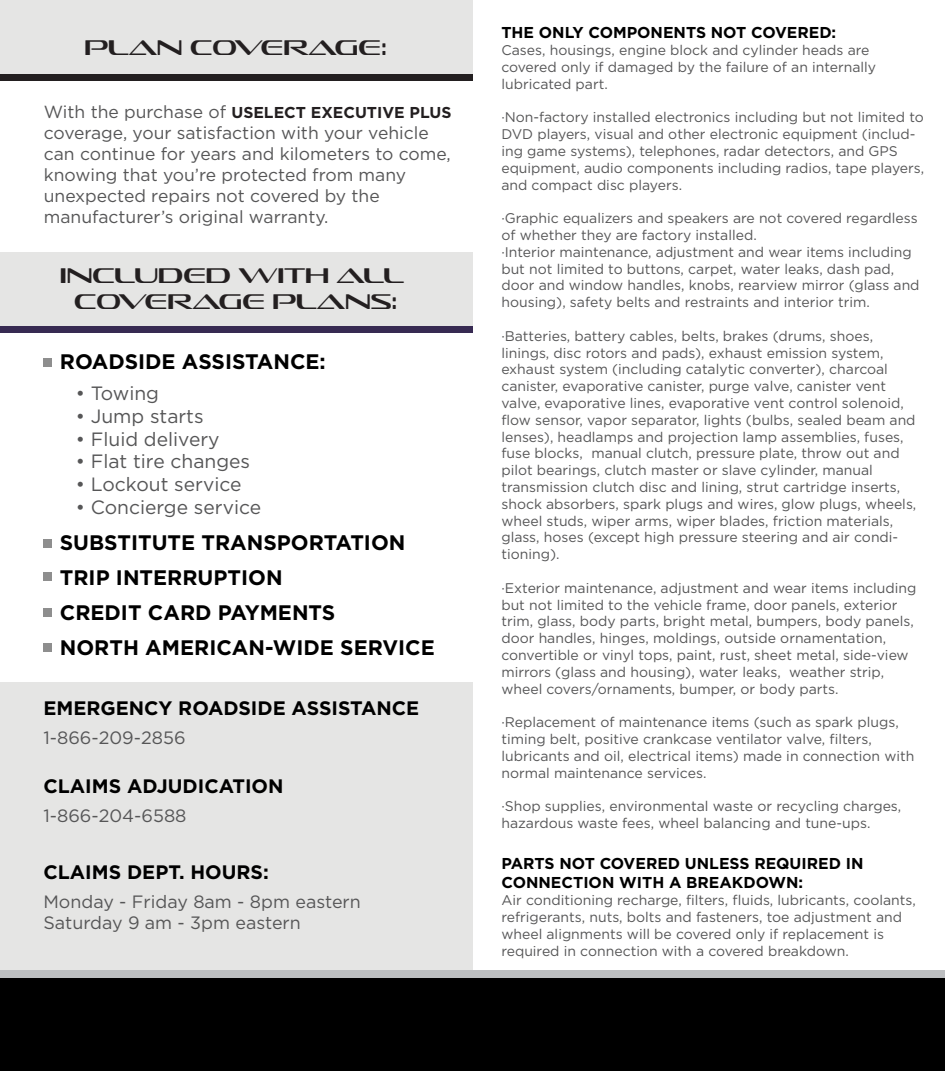
<style>
.page{position:relative;width:945px;height:1071px;background:#fff}
.page>*{position:absolute;margin:0;border:0;box-sizing:border-box;transform-origin:0 0}
.t1{font:21.53px/26.2px "Sofachrome Lt";color:#231f20;text-align:center}
.t2{font:700 21px/35px "Gotham";color:#000}
.t3{font:700 19.43px "Gotham";color:#000}
.t4{font:19.25px "Gotham";color:#565657}
.t5{font:17.85px/21.2px "Gotham";color:#565657}
.t6{font:17.5px/21px "Gotham";color:#565657}
.t7{font:700 15.75px/18.9px "Gotham";color:#000}
.t8{font:700 15.75px "Gotham";color:#231f20}
.t9{font:14px/16.8px "Gotham";color:#565657}
.s1{font-weight:400;font-size:17.5px;color:#565657}
</style>
<div class="page">
<div style="left:0;top:682px;width:472px;height:296px;background:#e5e5e4"></div>
<div style="left:0;top:252px;width:472px;height:75px;background:#e5e5e4"></div>
<div style="left:0;top:327px;width:472px;height:6px;background:#372a52"></div>
<div style="left:0;top:0;width:472px;height:75px;background:#e5e5e4"></div>
<div style="left:0;top:75px;width:472px;height:6px;background:#231f20"></div>
<div style="left:0;top:970px;width:945px;height:16px;background:#bcbec0"></div>
<div style="left:0;top:978px;width:945px;height:93px;background:#000"></div>
<div style="left:44px;top:358px;width:8px;height:8px;background:#8e8e8e"></div>
<div style="left:44px;top:539px;width:8px;height:8px;background:#8e8e8e"></div>
<div style="left:44px;top:573px;width:8px;height:8px;background:#8e8e8e"></div>
<div style="left:44px;top:609px;width:8px;height:8px;background:#8e8e8e"></div>
<div style="left:44px;top:643px;width:8px;height:8px;background:#8e8e8e"></div>
<h1 class="t1" style="left:85px;top:34px;width:304px">PLAN COVERAGE:</h1>
<p class="t8" style="left:44px;top:102px;width:409px"><span class="s1">With the purchase of</span> USELECT EXECUTIVE PLUS</p>
<p class="t6" style="left:44px;top:122px;width:409px">coverage, your satisfaction with your vehicle can continue for years and kilometers to come, knowing that you’re protected from many unexpected repairs not covered by the manufacturer’s original warranty.</p>
<h1 class="t1" style="left:60px;top:261px;width:346px">INCLUDED WITH ALL<br>COVERAGE PLANS:</h1>
<h2 class="t2" style="left:60px;top:344px;width:267px">ROADSIDE ASSISTANCE:</h2>
<h3 class="t4" style="left:76px;top:383px;width:85px">• Towing</h3>
<h3 class="t4" style="left:76px;top:405px;width:129px">• Jump starts</h3>
<h3 class="t4" style="left:76px;top:428px;width:145px">• Fluid delivery</h3>
<h3 class="t4" style="left:76px;top:451px;width:176px">• Flat tire changes</h3>
<h3 class="t4" style="left:76px;top:474px;width:167px">• Lockout service</h3>
<h3 class="t4" style="left:76px;top:496px;width:187px">• Concierge service</h3>
<h2 class="t2" style="left:60px;top:525px;width:377px">SUBSTITUTE TRANSPORTATION<br>TRIP INTERRUPTION<br>CREDIT CARD PAYMENTS<br>NORTH AMERICAN-WIDE SERVICE</h2>
<h3 class="t3" style="left:43px;top:695px;width:377px">EMERGENCY ROADSIDE ASSISTANCE</h3>
<p class="t5" style="left:43px;top:727px;width:144px">1-866-209-2856</p>
<h3 class="t3" style="left:43px;top:773px;width:242px">CLAIMS ADJUDICATION</h3>
<p class="t5" style="left:43px;top:805px;width:145px">1-866-204-6588</p>
<h3 class="t3" style="left:43px;top:859px;width:227px">CLAIMS DEPT. HOURS:</h3>
<p class="t5" style="left:43px;top:891px;width:319px">Monday - Friday 8am - 8pm eastern<br>Saturday 9 am - 3pm eastern</p>
<p class="t7" style="left:501px;top:23px;width:336px">THE ONLY COMPONENTS NOT COVERED:</p>
<p class="t9" style="left:501px;top:42px;width:376px">Cases, housings, engine block and cylinder heads are covered only if damaged by the failure of an internally lubricated part.</p>
<p class="t9" style="left:501px;top:109px;width:424px">·Non-factory installed electronics including but not limited to DVD players, visual and other electronic equipment (includ&shy;ing game systems), telephones, radar detectors, and GPS equipment, audio components including radios, tape players, and compact disc players.</p>
<p class="t9" style="left:501px;top:210px;width:420px">·Graphic equalizers and speakers are not covered regardless of whether they are factory installed.<br>·Interior maintenance, adjustment and wear items including but not limited to buttons, carpet, water leaks, dash pad, door and window handles, knobs, rearview mirror (glass and housing), safety belts and restraints and interior trim.</p>
<p class="t9" style="left:501px;top:327px;width:417px">·Batteries, battery cables, belts, brakes (drums, shoes, linings, disc rotors and pads), exhaust emission system, exhaust system (including catalytic converter), charcoal canister, evaporative canister, purge valve, canister vent valve, evaporative lines, evaporative vent control solenoid, flow sensor, vapor separator, lights (bulbs, sealed beam and lenses), headlamps and projection lamp assemblies, fuses, fuse blocks, manual clutch, pressure plate, throw out and pilot bearings, clutch master or slave cylinder, manual transmission clutch disc and lining, strut cartridge inserts, shock absorbers, spark plugs and wires, glow plugs, wheels, wheel studs, wiper arms, wiper blades, friction materials, glass, hoses (except high pressure steering and air condi&shy;tioning).</p>
<p class="t9" style="left:501px;top:579px;width:417px">·Exterior maintenance, adjustment and wear items including but not limited to the vehicle frame, door panels, exterior trim, glass, body parts, bright metal, bumpers, body panels, door handles, hinges, moldings, outside ornamentation, convertible or vinyl tops, paint, rust, sheet metal, side-view mirrors (glass and housing), water leaks, weather strip, wheel covers/ornaments, bumper, or body parts.</p>
<p class="t9" style="left:501px;top:714px;width:415px">·Replacement of maintenance items (such as spark plugs, timing belt, positive crankcase ventilator valve, filters, lubricants and oil, electrical items) made in connection with normal maintenance services.</p>
<p class="t9" style="left:501px;top:798px;width:401px">·Shop supplies, environmental waste or recycling charges, hazardous waste fees, wheel balancing and tune-ups.</p>
<p class="t7" style="left:501px;top:854px;width:364px">PARTS NOT COVERED UNLESS REQUIRED IN<br>CONNECTION WITH A BREAKDOWN:</p>
<p class="t9" style="left:501px;top:892px;width:416px">Air conditioning recharge, filters, fluids, lubricants, coolants, refrigerants, nuts, bolts and fasteners, toe adjustment and wheel alignments will be covered only if replacement is required in connection with a covered breakdown.</p>
</div>
